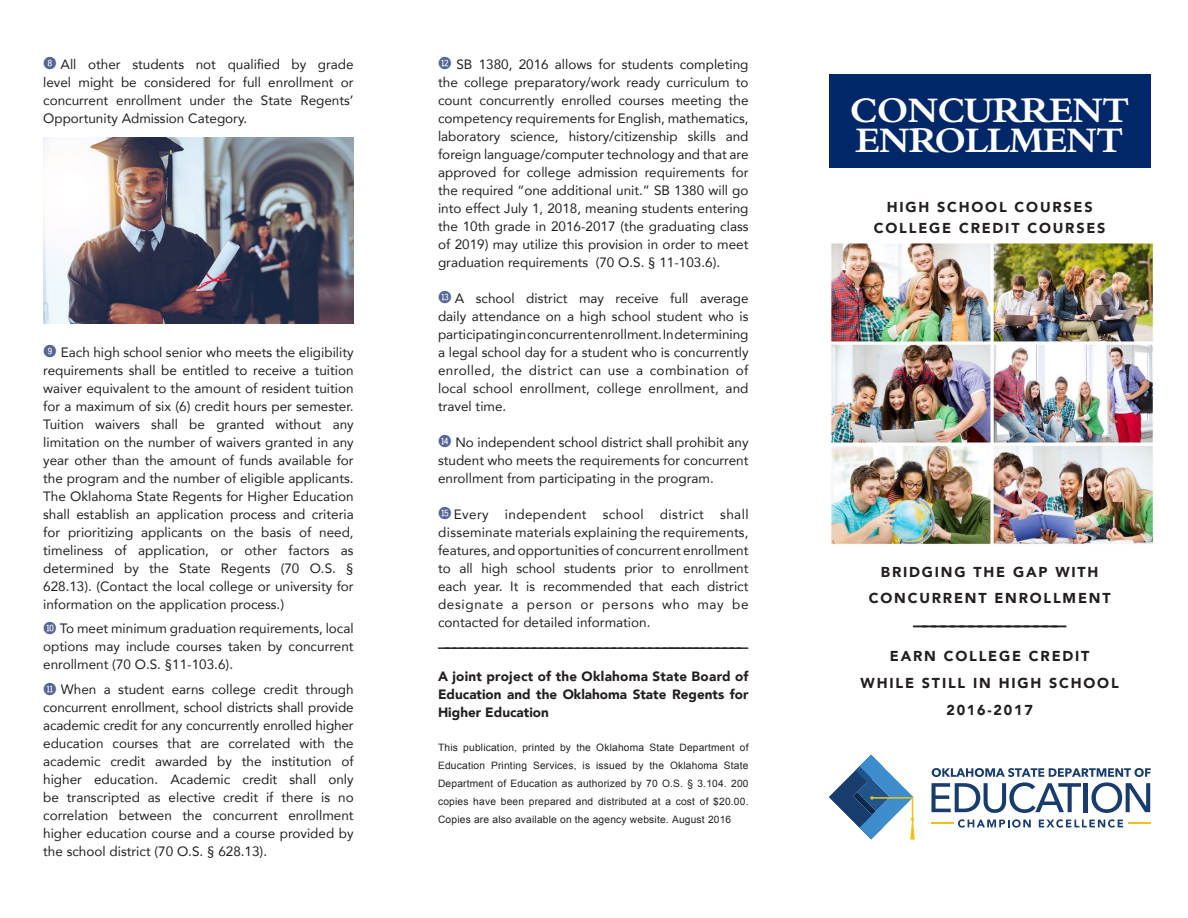
<style>
.page{position:relative;width:1188px;height:918px;background:#fff}
.page>*{position:absolute;margin:0;border:0;box-sizing:border-box;transform-origin:0 0}
.t1{font:700 37.5px "Bembo";letter-spacing:-.02em;color:#fff}
.t2{font:900 14.4px "Avenir";letter-spacing:.125em;color:#231f20}
.t3{font:13.5px/18px "Avenir";color:#231f20;text-align:justify}
.t4{font:900 13.5px/18px "Avenir";color:#231f20;text-align:justify}
.t5{font:900 11.25px "Avenir";color:#231f20}
.t6{font:10.2px/18px "Arial";letter-spacing:.02em;color:#231f20;text-align:justify}
.s1{font-family:"Fyra Numeric Circle Closed";font-size:16.5px;color:#566496}
</style>
<div class="page">
<div style="left:829px;top:75px;width:322px;height:93px;background:#002868"></div>
<svg style="left:932px;top:768px;width:219px;height:45px"></svg>
<svg style="left:958px;top:819px;width:73px;height:9px"></svg>
<svg style="left:1039px;top:819px;width:84px;height:9px"></svg>
<hr style="left:1128px;top:822px;width:22px;height:2px;background:#edc11a">
<hr style="left:931px;top:822px;width:22px;height:2px;background:#edc11a">
<svg style="left:829px;top:755px;width:86px;height:85px"></svg>
<img style="left:43px;top:137px;width:311px;height:187px">
<img style="left:831px;top:242px;width:323px;height:303px">
<p class="t3" style="left:43px;top:55px;width:312px"><span class="s1">8</span> All other students not qualified by grade level might be considered for full enrollment or concurrent enrollment under the State Regents’ Opportunity Admission Category.</p>
<p class="t3" style="left:43px;top:343px;width:312px"><span class="s1">9</span> Each high school senior who meets the eligibility requirements shall be entitled to receive a tuition waiver equivalent to the amount of resident tuition for a maximum of six (6) credit hours per semester.<br>Tuition waivers shall be granted without any limitation on the number of waivers granted in any year other than the amount of funds available for the program and the number of eligible applicants.<br>The Oklahoma State Regents for Higher Education shall establish an application process and criteria for prioritizing applicants on the basis of need, timeliness of application, or other factors as determined by the State Regents (70 O.S. § 628.13). (Contact the local college or university for information on the application process.)</p>
<p class="t3" style="left:43px;top:619px;width:312px"><span class="s1">Q</span> To meet minimum graduation requirements, local options may include courses taken by concurrent enrollment (70 O.S. §11-103.6).</p>
<p class="t3" style="left:43px;top:680px;width:312px"><span class="s1">W</span> When a student earns college credit through concurrent enrollment, school districts shall provide academic credit for any concurrently enrolled higher education courses that are correlated with the academic credit awarded by the institution of higher education. Academic credit shall only be transcripted as elective credit if there is no correlation between the concurrent enrollment higher education course and a course provided by the school district (70 O.S. § 628.13).</p>
<p class="t3" style="left:438px;top:55px;width:312px"><span class="s1">E</span> SB 1380, 2016 allows for students completing the college preparatory/work ready curriculum to count concurrently enrolled courses meeting the competency requirements for English, mathematics, laboratory science, history/citizenship skills and foreign language/computer technology and that are approved for college admission requirements for the required “one additional unit.” SB 1380 will go into effect July 1, 2018, meaning students entering the 10th grade in 2016-2017 (the graduating class of 2019) may utilize this provision in order to meet graduation requirements (70 O.S. § 11-103.6).</p>
<p class="t3" style="left:438px;top:289px;width:312px"><span class="s1">R</span> A school district may receive full average daily attendance on a high school student who is participating in concurrent enrollment. In determining a legal school day for a student who is concurrently enrolled, the district can use a combination of local school enrollment, college enrollment, and travel time.</p>
<p class="t3" style="left:438px;top:433px;width:312px"><span class="s1">T</span> No independent school district shall prohibit any student who meets the requirements for concurrent enrollment from participating in the program.</p>
<p class="t3" style="left:438px;top:505px;width:312px"><span class="s1">Y</span>Every independent school district shall disseminate materials explaining the requirements, features, and opportunities of concurrent enrollment to all high school students prior to enrollment each year. It is recommended that each district designate a person or persons who may be contacted for detailed information.</p>
<p class="t5" style="left:438px;top:637px;width:312px">———————————————————————————————————————————</p>
<p class="t4" style="left:438px;top:667px;width:312px">A joint project of the Oklahoma State Board of Education and the Oklahoma State Regents for Higher Education</p>
<p class="t6" style="left:438px;top:738px;width:312px">This publication, printed by the Oklahoma State Department of Education Printing Services, is issued by the Oklahoma State Department of Education as authorized by 70 O.S. § 3.104. 200 copies have been prepared and distributed at a cost of $20.00.<br>Copies are also available on the agency website. August 2016</p>
<p class="t1" style="left:850px;top:89px;width:281px">CONCURRENT</p>
<p class="t1" style="left:856px;top:119px;width:269px">ENROLLMENT</p>
<p class="t2" style="left:887px;top:195px;width:207px">HIGH SCHOOL COURSES</p>
<p class="t2" style="left:874px;top:216px;width:233px">COLLEGE CREDIT COURSES</p>
<p class="t2" style="left:881px;top:559px;width:219px">BRIDGING THE GAP WITH</p>
<p class="t2" style="left:869px;top:586px;width:243px">CONCURRENT ENROLLMENT</p>
<p class="t2" style="left:913px;top:613px;width:155px">————————————————</p>
<p class="t2" style="left:890px;top:644px;width:201px">EARN COLLEGE CREDIT</p>
<p class="t2" style="left:861px;top:670px;width:260px">WHILE STILL IN HIGH SCHOOL</p>
<p class="t2" style="left:946px;top:697px;width:88px">2016-2017</p>
</div>
